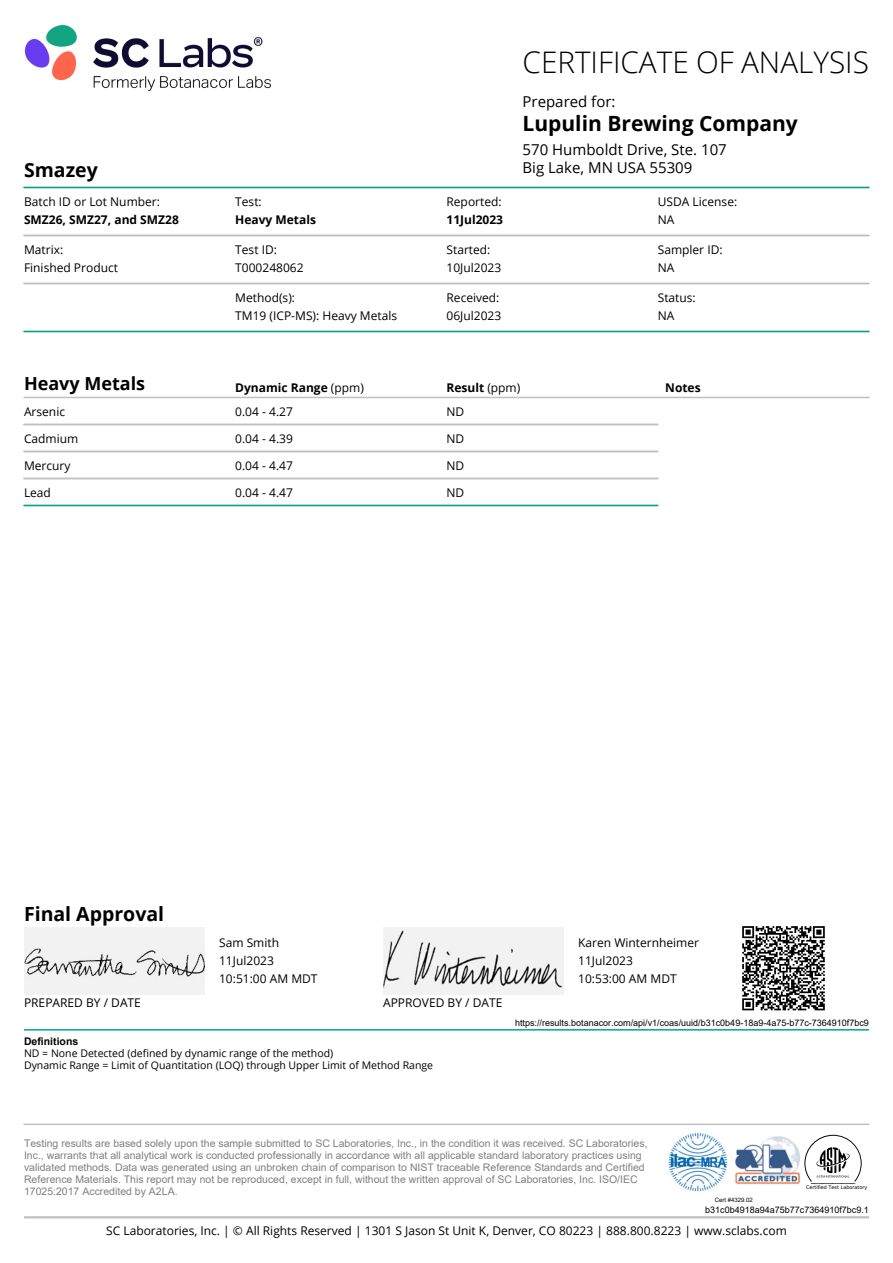
<style>
.page{position:relative;width:893px;height:1263px;background:#fff}
.page>*{position:absolute;margin:0;border:0;box-sizing:border-box;transform-origin:0 0}
.t1{font:300 29.7px "Open Sans";color:#000}
.t2{font:700 21px "Open Sans";color:#000}
.t3{font:700 19.5px "Open Sans";color:#000}
.t4{font:700 18px "Open Sans";color:#000}
.t5{font:15px/18px "Open Sans";color:#000}
.t6{font:12px/18px "Open Sans";color:#000}
.t7{font:700 12px "Open Sans";color:#000}
.t8{font:10.5px/12px "Arial";color:#808080}
.t9{font:10.5px/12px "Open Sans";color:#000}
.t10{font:700 10.5px "Arial";color:#000}
.t11{font:9px "Arial";color:#000}
.t12{font:6px "Arial";color:#000}
.t13{font:4.95px "DejaVu Sans";color:#000}
.s1{font-weight:400}
</style>
<div class="page">
<img style="left:25px;top:24px;width:246px;height:67px">
<hr style="left:24px;top:187px;width:844px;height:1px;background:#00a58b">
<hr style="left:24px;top:235px;width:844px;height:1px;background:#c0c0c0">
<hr style="left:24px;top:283px;width:844px;height:1px;background:#c0c0c0">
<hr style="left:24px;top:331px;width:844px;height:1px;background:#00a58b">
<img style="left:24px;top:927px;width:180px;height:67px">
<img style="left:383px;top:927px;width:180px;height:67px">
<svg style="left:742px;top:926px;width:83px;height:85px"></svg>
<hr style="left:24px;top:1029px;width:844px;height:2px;background:#00a58b">
<hr style="left:24px;top:1124px;width:844px;height:1px;background:#c0c0c0">
<img style="left:668px;top:1133px;width:133px;height:59px">
<svg style="left:804px;top:1135px;width:57px;height:49px"></svg>
<hr style="left:24px;top:1216px;width:844px;height:2px;background:#c0c0c0">
<hr style="left:24px;top:397px;width:844px;height:1px;background:#c0c0c0">
<hr style="left:24px;top:424px;width:633px;height:1px;background:#c0c0c0">
<hr style="left:24px;top:451px;width:633px;height:1px;background:#c0c0c0">
<hr style="left:24px;top:478px;width:633px;height:1px;background:#c0c0c0">
<hr style="left:24px;top:505px;width:633px;height:1px;background:#00a58b">
<h3 class="t3" style="left:24px;top:156px;width:75px">Smazey</h3>
<p class="t6" style="left:24px;top:192px;width:137px">Batch ID or Lot Number:</p>
<p class="t7" style="left:24px;top:211px;width:156px">SMZ26, SMZ27, and SMZ28</p>
<p class="t6" style="left:235px;top:192px;width:28px">Test:</p>
<p class="t7" style="left:235px;top:211px;width:82px">Heavy Metals</p>
<p class="t6" style="left:446px;top:192px;width:57px">Reported:</p>
<p class="t7" style="left:446px;top:211px;width:58px">11Jul2023</p>
<h1 class="t1" style="left:522px;top:42px;width:348px">CERTIFICATE OF ANALYSIS</h1>
<h3 class="t5" style="left:522px;top:92px;width:94px">Prepared for:</h3>
<h2 class="t2" style="left:522px;top:108px;width:277px">Lupulin Brewing Company</h2>
<h3 class="t5" style="left:522px;top:140px;width:206px">570 Humboldt Drive, Ste. 107<br>Big Lake, MN USA 55309</h3>
<p class="t6" style="left:657px;top:192px;width:81px">USDA License:<br>NA</p>
<p class="t6" style="left:24px;top:240px;width:95px">Matrix:<br>Finished Product</p>
<p class="t6" style="left:235px;top:240px;width:70px">Test ID:<br>T000248062</p>
<p class="t6" style="left:446px;top:240px;width:56px">Started:<br>10Jul2023</p>
<p class="t6" style="left:657px;top:240px;width:66px">Sampler ID:<br>NA</p>
<p class="t6" style="left:235px;top:288px;width:163px">Method(s):<br>TM19 (ICP-MS): Heavy Metals</p>
<p class="t6" style="left:446px;top:288px;width:56px">Received:<br>06Jul2023</p>
<p class="t6" style="left:657px;top:288px;width:40px">Status:<br>NA</p>
<h3 class="t4" style="left:24px;top:371px;width:123px">Heavy Metals</h3>
<p class="t7" style="left:235px;top:379px;width:130px">Dynamic Range <span class="s1">(ppm)</span></p>
<p class="t7" style="left:446px;top:379px;width:75px">Result <span class="s1">(ppm)</span></p>
<p class="t7" style="left:665px;top:379px;width:37px">Notes</p>
<p class="t6" style="left:24px;top:402px;width:43px">Arsenic</p>
<p class="t6" style="left:235px;top:402px;width:59px">0.04 - 4.27</p>
<p class="t6" style="left:446px;top:402px;width:19px">ND</p>
<p class="t6" style="left:24px;top:429px;width:56px">Cadmium</p>
<p class="t6" style="left:235px;top:429px;width:59px">0.04 - 4.39</p>
<p class="t6" style="left:446px;top:429px;width:19px">ND</p>
<p class="t6" style="left:24px;top:456px;width:48px">Mercury</p>
<p class="t6" style="left:235px;top:456px;width:59px">0.04 - 4.47</p>
<p class="t6" style="left:446px;top:456px;width:19px">ND</p>
<p class="t6" style="left:24px;top:483px;width:28px">Lead</p>
<p class="t6" style="left:235px;top:483px;width:59px">0.04 - 4.47</p>
<p class="t6" style="left:446px;top:483px;width:19px">ND</p>
<h3 class="t3" style="left:24px;top:900px;width:142px">Final Approval</h3>
<p class="t6" style="left:24px;top:993px;width:118px">PREPARED BY / DATE</p>
<p class="t6" style="left:219px;top:933px;width:100px">Sam Smith<br>11Jul2023<br>10:51:00 AM MDT</p>
<p class="t6" style="left:383px;top:993px;width:121px">APPROVED BY / DATE</p>
<p class="t10" style="left:24px;top:1034px;width:56px">Definitions</p>
<p class="t9" style="left:24px;top:1047px;width:410px">ND = None Detected (defined by dynamic range of the method)<br>Dynamic Range = Limit of Quantitation (LOQ) through Upper Limit of Method Range</p>
<p class="t6" style="left:578px;top:933px;width:122px">Karen Winternheimer<br>11Jul2023<br>10:53:00 AM MDT</p>
<p class="t11" style="left:515px;top:1017px;width:355px">https://results.botanacor.com/api/v1/coas/uuid/b31c0b49-18a9-4a75-b77c-7364910f7bc9</p>
<p class="t8" style="left:24px;top:1137px;width:625px">Testing results are based solely upon the sample submitted to SC Laboratories, Inc., in the condition it was received. SC Laboratories, Inc., warrants that all analytical work is conducted professionally in accordance with all applicable standard laboratory practices using validated methods. Data was generated using an unbroken chain of comparison to NIST traceable Reference Standards and Certified Reference Materials. This report may not be reproduced, except in full, without the written approval of SC Laboratories, Inc. ISO/IEC 17025:2017 Accredited by A2LA.</p>
<p class="t13" style="left:806px;top:1183px;width:63px">Certified Test Laboratory</p>
<p class="t11" style="left:705px;top:1203px;width:165px">b31c0b4918a94a75b77c7364910f7bc9.1</p>
<p class="t6" style="left:106px;top:1222px;width:682px">SC Laboratories, Inc. | € All Rights Reserved | 1301 S Jason St Unit K, Denver, CO 80223 | 888.800.8223 | www.sclabs.com</p>
<p class="t12" style="left:714px;top:1196px;width:40px">Cert #4329.02</p>
</div>
